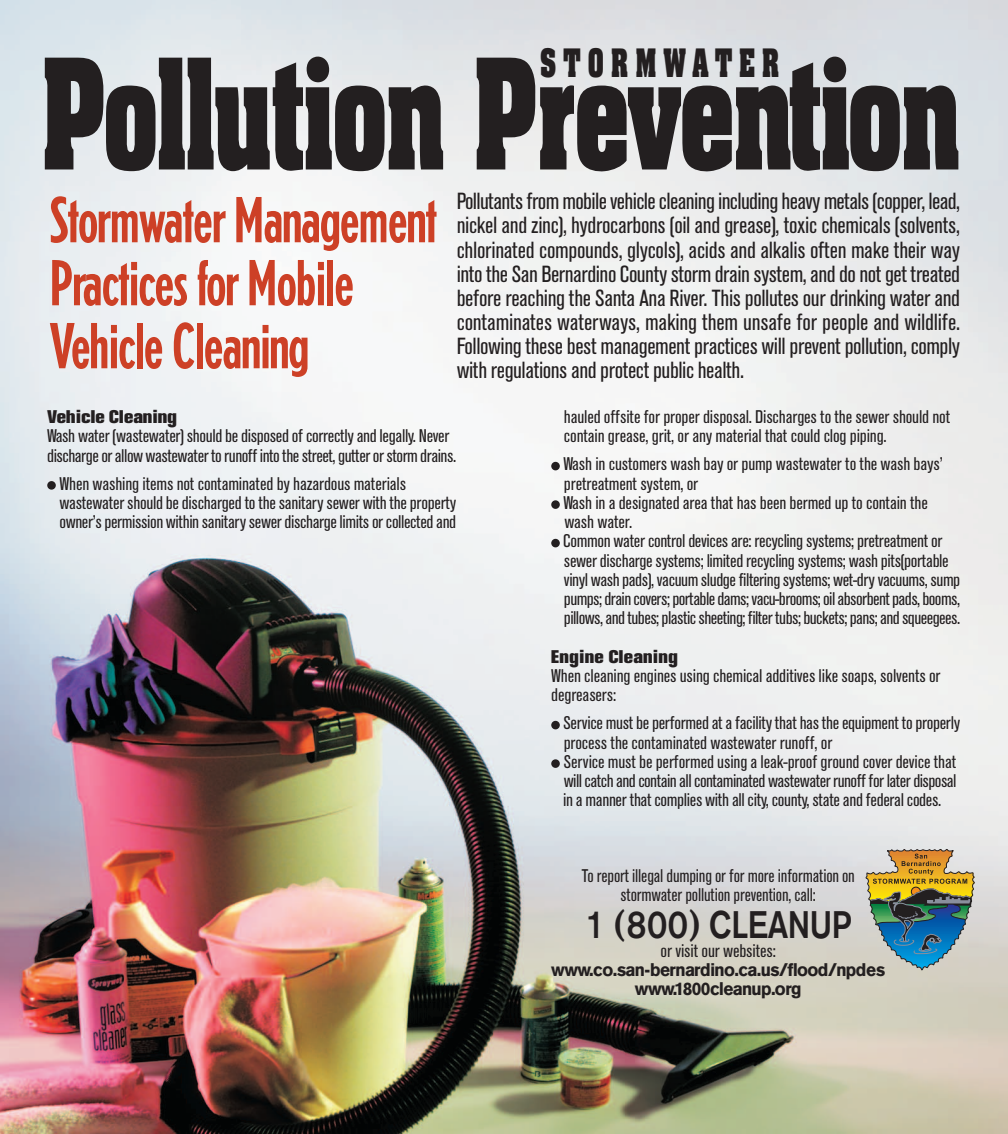
<style>
.page{position:relative;width:1008px;height:1134px;background:#fff}
.page>*{position:absolute;margin:0;border:0;box-sizing:border-box;transform-origin:0 0}
.t1{font:700 130.55px "Aachen";letter-spacing:-.015em;color:#231f20;scale:.68 1}
.t2{font:500 condensed 63px/63px "AT Erbar";letter-spacing:-.035em;color:#cd4026}
.t3{font:40.25px "A Grotesk Mdm";letter-spacing:-.01em;color:#231f20;scale:.85 1}
.t4{font:700 33.25px "Aachen";letter-spacing:.315em;color:#231f20;scale:.68 1}
.t5{font:24.5px/24px "A Grotesk Rgl Cnd";letter-spacing:-.02em;color:#231f20;text-align:justify}
.t6{font:19.25px/19.2px "A Grotesk Rgl Cnd";letter-spacing:-.02em;color:#231f20}
.t7{font:19.25px/19.2px "A Grotesk Rgl Cnd";letter-spacing:-.02em;color:#231f20;text-align:center;scale:.95 1}
.t8{font:19.25px/19.2px "A Grotesk Bld";letter-spacing:-.035em;color:#231f20;text-align:center;scale:.95 1}
.t9{font:19.25px "A Grotesk Ext Bld Cnd";letter-spacing:-.02em;color:#231f20}
</style>
<div class="page">
<img style="left:0;top:0;width:1007px;height:1134px">
<div style="left:47px;top:481px;width:9px;height:9px;background:#231f20;border-radius:50%"></div>
<div style="left:551px;top:462px;width:9px;height:8px;background:#231f20;border-radius:50%"></div>
<div style="left:551px;top:500px;width:9px;height:9px;background:#231f20;border-radius:50%"></div>
<div style="left:551px;top:539px;width:9px;height:8px;background:#231f20;border-radius:50%"></div>
<div style="left:551px;top:721px;width:9px;height:8px;background:#231f20;border-radius:50%"></div>
<div style="left:551px;top:759px;width:9px;height:9px;background:#231f20;border-radius:50%"></div>
<img style="left:865px;top:848px;width:110px;height:123px">
<h3 class="t4" style="left:540px;top:48px;width:353px">STORMWATER</h3>
<h1 class="t1" style="left:41px;top:58px;width:1354px">Pollution Prevention</h1>
<p class="t5" style="left:457px;top:192px;width:505px">Pollutants from mobile vehicle cleaning including heavy metals (copper, lead, nickel and zinc), hydrocarbons (oil and grease), toxic chemicals (solvents, chlorinated compounds, glycols), acids and alkalis often make their way into the San Bernardino County storm drain system, and do not get treated before reaching the Santa Ana River. This pollutes our drinking water and contaminates waterways, making them unsafe for people and wildlife.<br>Following these best management practices will prevent pollution, comply with regulations and protect public health.</p>
<h2 class="t2" style="left:49px;top:192px;width:390px">Stormwater Management<br>Practices for Mobile<br>Vehicle Cleaning</h2>
<p class="t9" style="left:47px;top:411px;width:131px">Vehicle Cleaning</p>
<p class="t6" style="left:47px;top:428px;width:410px">Wash water (wastewater) should be disposed of correctly and legally. Never discharge or allow wastewater to runoff into the street, gutter or storm drains.</p>
<p class="t6" style="left:60px;top:475px;width:398px">When washing items not contaminated by hazardous materials wastewater should be discharged to the sanitary sewer with the property owner’s permission within sanitary sewer discharge limits or collected and</p>
<p class="t6" style="left:564px;top:409px;width:388px">hauled offsite for proper disposal. Discharges to the sewer should not contain grease, grit, or any material that could clog piping.</p>
<p class="t6" style="left:563px;top:456px;width:398px">Wash in customers wash bay or pump wastewater to the wash bays’ pretreatment system, or<br>Wash in a designated area that has been bermed up to contain the wash water.<br>Common water control devices are: recycling systems; pretreatment or sewer discharge systems; limited recycling systems; wash pits(portable vinyl wash pads), vacuum sludge filtering systems; wet-dry vacuums, sump pumps; drain covers; portable dams; vacu-brooms; oil absorbent pads, booms, pillows, and tubes; plastic sheeting; filter tubs; buckets; pans; and squeegees.</p>
<p class="t9" style="left:551px;top:650px;width:128px">Engine Cleaning</p>
<p class="t6" style="left:551px;top:668px;width:391px">When cleaning engines using chemical additives like soaps, solvents or degreasers:</p>
<p class="t6" style="left:563px;top:715px;width:399px">Service must be performed at a facility that has the equipment to properly process the contaminated wastewater runoff, or<br>Service must be performed using a leak-proof ground cover device that will catch and contain all contaminated wastewater runoff for later disposal in a manner that complies with all city, county, state and federal codes.</p>
<p class="t7" style="left:581px;top:868px;width:289px">To report illegal dumping or for more information on stormwater pollution prevention, call:</p>
<h3 class="t3" style="left:585px;top:911px;width:316px">1 (800) CLEANUP</h3>
<p class="t6" style="left:661px;top:943px;width:117px">or visit our websites:</p>
<p class="t8" style="left:551px;top:962px;width:353px">www.co.san-bernardino.ca.us/flood/npdes www.1800cleanup.org</p>
</div>
